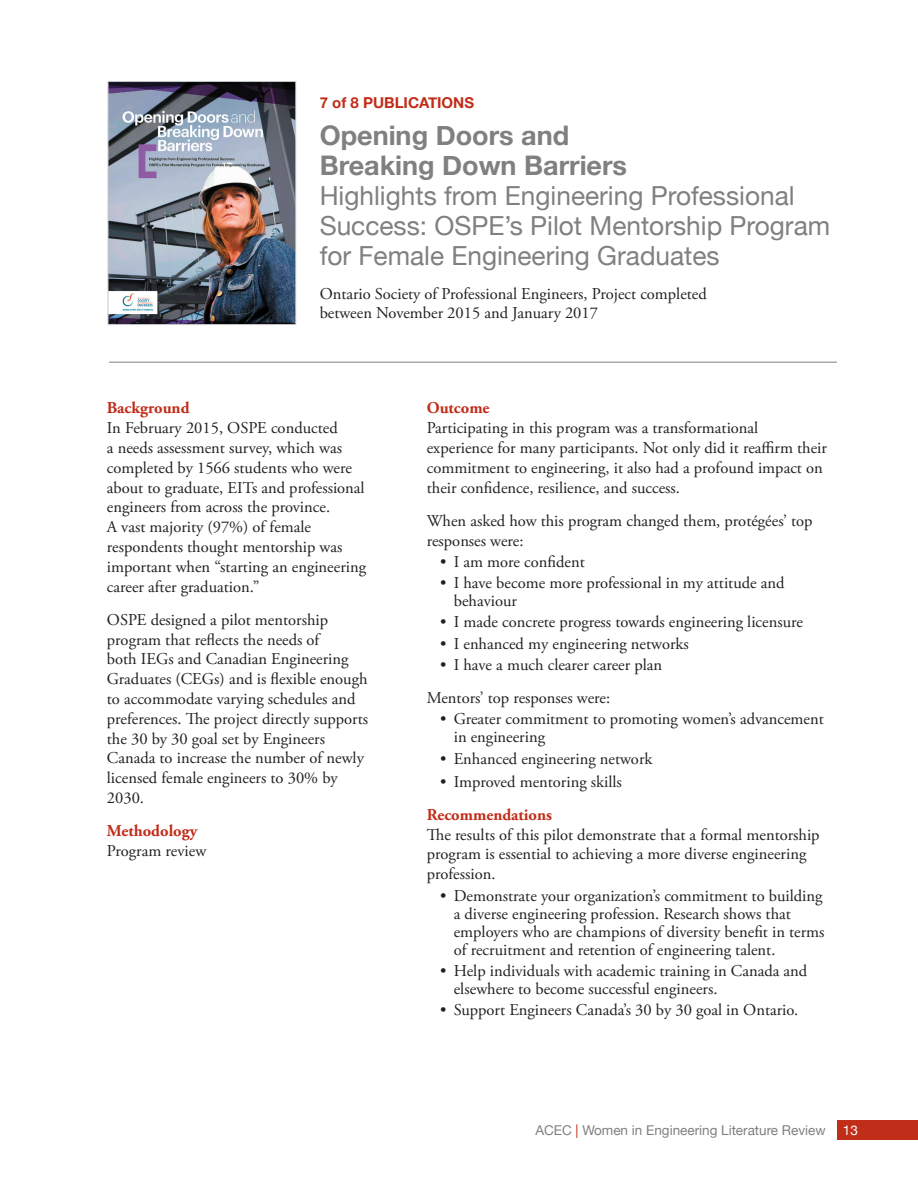
<style>
.page{position:relative;width:918px;height:1188px;background:#fff}
.page>*{position:absolute;margin:0;border:0;box-sizing:border-box;transform-origin:0 0}
.t1{font:700 27px/30px "Helvetica Neue";color:#808083}
.t2{font:26.25px/30px "Helvetica Neue";color:#808083}
.t3{font:16.5px/19.8px "Adobe Garamond Pro";color:#231f20}
.t4{font:700 16.5px "Adobe Garamond Pro";color:#c02d19}
.t5{font:700 15px "Helvetica Neue";color:#c02d19}
.t6{font:13.5px "Helvetica Neue";color:#808083}
.t7{font:13.5px "Helvetica Neue";color:#fff}
.s1{color:#c02d19}
</style>
<div class="page">
<div style="left:837px;top:1120px;width:81px;height:20px;background:#c02d19"></div>
<hr style="left:109px;top:362px;width:728px;height:1px;background:#808083">
<img style="left:110px;top:83px;width:184px;height:240px">
<div style="left:108px;top:81px;width:188px;height:244px;border:1px solid #c7c8cb"></div>
<p class="t5" style="left:320px;top:91px;width:156px">7 of 8 PUBLICATIONS</p>
<h1 class="t1" style="left:320px;top:121px;width:309px">Opening Doors and<br>Breaking Down Barriers</h1>
<h2 class="t2" style="left:320px;top:182px;width:512px">Highlights from Engineering Professional<br>Success: OSPE’s Pilot Mentorship Program for Female Engineering Graduates</h2>
<p class="t3" style="left:320px;top:284px;width:389px">Ontario Society of Professional Engineers, Project completed between November 2015 and January 2017</p>
<p class="t4" style="left:107px;top:398px;width:84px">Background</p>
<p class="t3" style="left:107px;top:419px;width:261px">In February 2015, OSPE conducted<br>a needs assessment survey, which was completed by 1566 students who were about to graduate, EITs and professional engineers from across the province.<br>A vast majority (97%) of female respondents thought mentorship was important when “starting an engineering career after graduation.”</p>
<p class="t3" style="left:107px;top:610px;width:263px">OSPE designed a pilot mentorship program that reflects the needs of<br>both IEGs and Canadian Engineering Graduates (CEGs) and is flexible enough to accommodate varying schedules and preferences. The project directly supports the 30 by 30 goal set by Engineers Canada to increase the number of newly licensed female engineers to 30% by 2030.</p>
<p class="t4" style="left:107px;top:821px;width:92px">Methodology</p>
<p class="t3" style="left:107px;top:842px;width:101px">Program review</p>
<p class="t4" style="left:427px;top:398px;width:64px">Outcome</p>
<p class="t3" style="left:427px;top:419px;width:402px">Participating in this program was a transformational experience for many participants. Not only did it reaffirm their commitment to engineering, it also had a profound impact on their confidence, resilience, and success.</p>
<p class="t3" style="left:427px;top:511px;width:387px">When asked how this program changed them, protégées’ top responses were:</p>
<p class="t3" style="left:440px;top:552px;width:146px">• I am more confident</p>
<p class="t3" style="left:454px;top:574px;width:332px;line-height:18px;text-indent:-13px">• I have become more professional in my attitude and behaviour</p>
<p class="t3" style="left:440px;top:613px;width:364px">• I made concrete progress towards engineering licensure</p>
<p class="t3" style="left:440px;top:634px;width:250px">• I enhanced my engineering networks</p>
<p class="t3" style="left:427px;top:648px;width:237px;line-height:33.3px;text-indent:13px">• I have a much clearer career plan<br>Mentors’ top responses were:</p>
<p class="t3" style="left:454px;top:711px;width:372px;line-height:18px;text-indent:-13px">• Greater commitment to promoting women’s advancement in engineering</p>
<p class="t3" style="left:440px;top:749px;width:214px">• Enhanced engineering network</p>
<p class="t3" style="left:440px;top:772px;width:183px">• Improved mentoring skills</p>
<p class="t4" style="left:427px;top:805px;width:127px">Recommendations</p>
<p class="t3" style="left:427px;top:825px;width:394px">The results of this pilot demonstrate that a formal mentorship program is essential to achieving a more diverse engineering profession.</p>
<p class="t3" style="left:454px;top:887px;width:372px;line-height:18px;text-indent:-13px">• Demonstrate your organization’s commitment to building a diverse engineering profession. Research shows that employers who are champions of diversity benefit in terms of recruitment and retention of engineering talent.</p>
<p class="t3" style="left:454px;top:962px;width:355px;line-height:18px;text-indent:-13px">• Help individuals with academic training in Canada and elsewhere to become successful engineers.</p>
<p class="t3" style="left:440px;top:1000px;width:360px">• Support Engineers Canada’s 30 by 30 goal in Ontario.</p>
<p class="t6" style="left:535px;top:1120px;width:292px">ACEC <span class="s1">|</span> Women in Engineering Literature Review</p>
<p class="t7" style="left:843px;top:1120px;width:17px">13</p>
</div>
